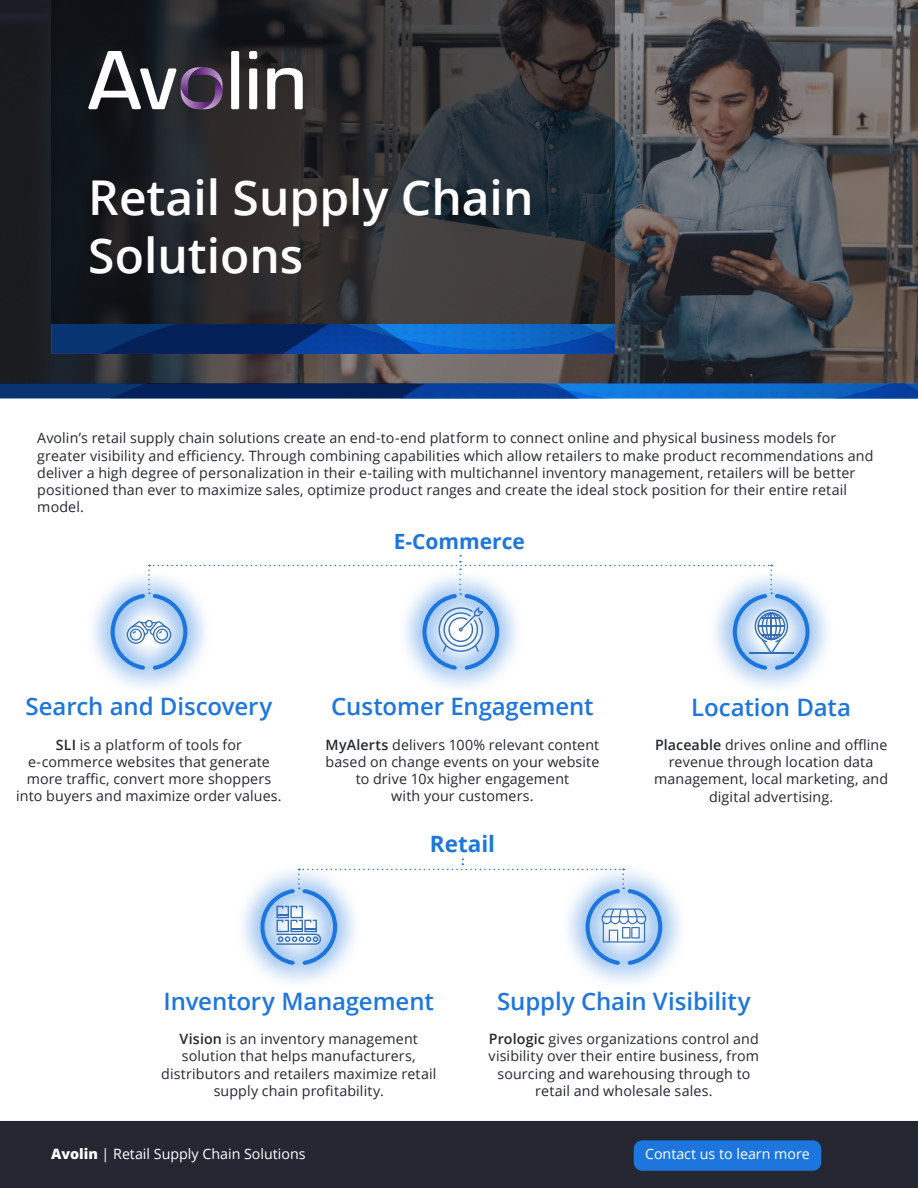
<style>
.page{position:relative;width:918px;height:1188px;background:#fff}
.page>*{position:absolute;margin:0;border:0;box-sizing:border-box;transform-origin:0 0}
.t1{font:600 48px/57.6px "Open Sans";color:#fff}
.t2{font:600 24px "Open Sans";letter-spacing:-.005em;color:#1d76dd}
.t3{font:700 22.5px "Open Sans";color:#1d76dd}
.t4{font:700 21px "Open Sans";color:#1d76dd}
.t5{font:14.25px/17.2px "Open Sans";letter-spacing:.01em;color:#242731;text-align:center}
.t6{font:14.25px "Open Sans";color:#fff}
.s1{font-weight:600}
.s2{font-weight:800}
</style>
<div class="page">
<div style="left:0;top:1120px;width:918px;height:68px;background:#242731"></div>
<div style="left:635px;top:1141px;width:186px;height:29px;background:#1d76dd;border-radius:8px"></div>
<div style="left:634px;top:1140px;width:187px;height:31px;border:2px solid #1d76dd;border-radius:8px"></div>
<svg style="left:0;top:0;width:918px;height:384px;background:#4b4a4e"></svg>
<svg style="left:51px;top:0;width:564px;height:324px;background:#292a2d"></svg>
<div style="left:231px;top:51px;width:8px;height:58px;background:#fff;border-radius:2px"></div>
<svg style="left:267px;top:68px;width:36px;height:41px"></svg>
<svg style="left:88px;top:51px;width:134px;height:58px"></svg>
<div style="left:249px;top:68px;width:8px;height:41px;background:#fff;border-radius:2px"></div>
<div style="left:249px;top:51px;width:8px;height:8px;background:#fff;border-radius:2px"></div>
<svg style="left:52px;top:324px;width:563px;height:31px;background:#0b4390"></svg>
<svg style="left:0;top:384px;width:918px;height:14px;background:#084493"></svg>
<svg style="left:420px;top:670px;width:82px;height:18px"></svg>
<svg style="left:730px;top:591px;width:98px;height:97px"></svg>
<svg style="left:583px;top:885px;width:98px;height:98px"></svg>
<svg style="left:93px;top:591px;width:98px;height:97px"></svg>
<svg style="left:242px;top:886px;width:98px;height:97px"></svg>
<svg style="left:260px;top:859px;width:402px;height:106px"></svg>
<svg style="left:111px;top:555px;width:699px;height:115px"></svg>
<h1 class="t1" style="left:88px;top:168px;width:447px">Retail Supply Chain<br>Solutions</h1>
<p class="t5" style="left:37px;top:429px;width:838px;text-align:left">Avolin’s retail supply chain solutions create an end-to-end platform to connect online and physical business models for greater visibility and efficiency. Through combining capabilities which allow retailers to make product recommendations and deliver a high degree of personalization in their e-tailing with multichannel inventory management, retailers will be better positioned than ever to maximize sales, optimize product ranges and create the ideal stock position for their entire retail model.</p>
<h3 class="t4" style="left:394px;top:526px;width:133px">E-Commerce</h3>
<h2 class="t2" style="left:26px;top:690px;width:248px">Search and Discovery</h2>
<p class="t5" style="left:16px;top:736px;width:267px"><span class="s1">SLI</span> is a platform of tools for e-commerce websites that generate more traffic, convert more shoppers into buyers and maximize order values.</p>
<h2 class="t2" style="left:331px;top:690px;width:264px">Customer Engagement</h2>
<p class="t5" style="left:326px;top:736px;width:275px"><span class="s1">MyAlerts</span> delivers 100% relevant content based on change events on your website to drive 10x higher engagement<br>with your customers.</p>
<h3 class="t3" style="left:430px;top:828px;width:67px">Retail</h3>
<h2 class="t2" style="left:691px;top:691px;width:161px">Location Data</h2>
<p class="t5" style="left:654px;top:736px;width:235px"><span class="s1">Placeable</span> drives online and offline revenue through location data management, local marketing, and digital advertising.</p>
<h2 class="t2" style="left:164px;top:985px;width:272px">Inventory Management</h2>
<p class="t5" style="left:161px;top:1030px;width:277px"><span class="s1">Vision</span> is an inventory management solution that helps manufacturers, distributors and retailers maximize retail supply chain profitability.</p>
<h2 class="t2" style="left:497px;top:985px;width:255px">Supply Chain Visibility</h2>
<p class="t5" style="left:489px;top:1030px;width:272px"><span class="s1">Prologic</span> gives organizations control and visibility over their entire business, from sourcing and warehousing through to retail and wholesale sales.</p>
<p class="t6" style="left:51px;top:1144px;width:256px"><span class="s2">Avolin</span> | Retail Supply Chain Solutions</p>
<p class="t6" style="left:645px;top:1144px;width:166px">Contact us to learn more</p>
</div>
